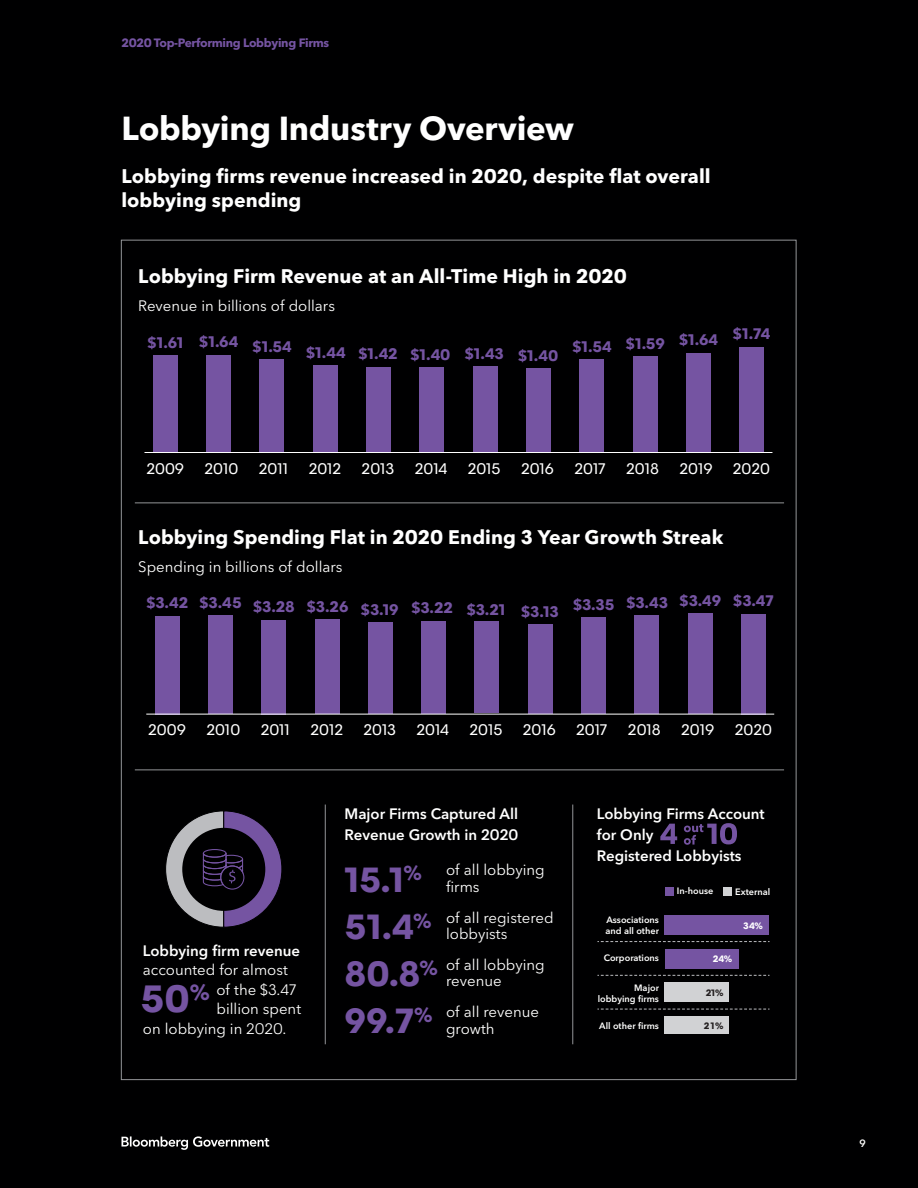
<style>
.page{position:relative;width:918px;height:1188px;background:#000001}
.page>*{position:absolute;margin:0;border:0;box-sizing:border-box;transform-origin:0 0}
.body{font:700 37.5px "Avenir Next P For BBG";color:#7554a2}
.body-2{font:700 34.5px "Avenir Next P For BBG";color:#7554a2}
.t1{font:700 33px "Avenir Next P For BBG";letter-spacing:-.01em;color:#fff}
.t2{font:700 19.5px/23.4px "Avenir Next P For BBG";color:#fff}
.t3{font:700 15.15px "Avenir Next P For BBG";color:#7554a2}
.t4{font:500 15.15px "Avenir Next P For BBG";color:#fff}
.body-3{font:15px/16.5px "Avenir Next P For BBG";color:#fff}
.body-4{font:600 15px/21px "Avenir Next P For BBG";color:#fff}
.t5{font:700 12px "Avenir Next P For BBG";letter-spacing:-.025em;color:#7554a2}
.t6{font:600 10.5px "Avenir Next P For BBG";color:#fff}
.t7{font:600 9.15px/10.9px "Avenir Next P For BBG";color:#fff}
.t8{font:700 9.15px "Avenir Next P For BBG";color:#fff}
.t9{font:700 9.15px "Avenir Next P For BBG";color:#231f20}
</style>
<div class="page">
<svg style="left:122px;top:1136px;width:147px;height:14px"></svg>
<div style="left:739px;top:347px;width:25px;height:106px;background:#7554a2"></div>
<div style="left:633px;top:356px;width:24px;height:97px;background:#7554a2"></div>
<div style="left:580px;top:359px;width:24px;height:94px;background:#7554a2"></div>
<div style="left:526px;top:368px;width:25px;height:84px;background:#7554a2"></div>
<div style="left:473px;top:366px;width:24px;height:85px;background:#7554a2"></div>
<div style="left:420px;top:367px;width:24px;height:86px;background:#7554a2"></div>
<div style="left:366px;top:367px;width:25px;height:86px;background:#7554a2"></div>
<div style="left:313px;top:366px;width:24px;height:87px;background:#7554a2"></div>
<div style="left:260px;top:359px;width:24px;height:94px;background:#7554a2"></div>
<div style="left:153px;top:355px;width:25px;height:98px;background:#7554a2"></div>
<div style="left:686px;top:353px;width:25px;height:100px;background:#7554a2"></div>
<div style="left:206px;top:355px;width:25px;height:98px;background:#7554a2"></div>
<hr style="left:145px;top:452px;width:627px;height:1px;background:#fff">
<div style="left:741px;top:614px;width:25px;height:100px;background:#7554a2"></div>
<div style="left:635px;top:615px;width:24px;height:99px;background:#7554a2"></div>
<div style="left:581px;top:618px;width:25px;height:96px;background:#7554a2"></div>
<div style="left:528px;top:624px;width:24px;height:89px;background:#7554a2"></div>
<div style="left:475px;top:622px;width:24px;height:91px;background:#7554a2"></div>
<div style="left:421px;top:621px;width:25px;height:93px;background:#7554a2"></div>
<div style="left:368px;top:622px;width:25px;height:92px;background:#7554a2"></div>
<div style="left:315px;top:620px;width:24px;height:94px;background:#7554a2"></div>
<div style="left:262px;top:620px;width:24px;height:94px;background:#7554a2"></div>
<div style="left:155px;top:616px;width:24px;height:98px;background:#7554a2"></div>
<div style="left:688px;top:614px;width:24px;height:100px;background:#7554a2"></div>
<div style="left:208px;top:615px;width:25px;height:99px;background:#7554a2"></div>
<hr style="left:146px;top:714px;width:628px;height:1px;background:#fff">
<hr style="left:135px;top:502px;width:649px;height:1px;background:#939598">
<hr style="left:135px;top:770px;width:649px;height:1px;background:#939598">
<hr style="left:325px;top:805px;width:1px;height:239px;background:#939598">
<hr style="left:572px;top:805px;width:1px;height:239px;background:#939598">
<svg style="left:165px;top:811px;width:117px;height:116px"></svg>
<div style="left:665px;top:1016px;width:64px;height:18px;background:#d1d2d4"></div>
<div style="left:665px;top:982px;width:64px;height:20px;background:#d1d2d4"></div>
<div style="left:665px;top:949px;width:73px;height:19px;background:#7554a2"></div>
<div style="left:665px;top:915px;width:104px;height:20px;background:#7554a2"></div>
<div style="left:665px;top:887px;width:9px;height:9px;background:#7554a2"></div>
<div style="left:723px;top:887px;width:9px;height:9px;background:#d1d2d4"></div>
<svg style="left:597px;top:941px;width:173px;height:1px"></svg>
<svg style="left:597px;top:975px;width:173px;height:1px"></svg>
<svg style="left:597px;top:1009px;width:173px;height:1px"></svg>
<svg style="left:660px;top:823px;width:77px;height:22px"></svg>
<p class="t5" style="left:122px;top:35px;width:209px">2020 Top-Performing Lobbying Firms</p>
<p class="t1" style="left:122px;top:108px;width:454px">Lobbying Industry Overview</p>
<p class="t2" style="left:122px;top:165px;width:591px">Lobbying firms revenue increased in 2020, despite flat overall lobbying spending</p>
<p class="t2" style="left:138px;top:265px;width:490px">Lobbying Firm Revenue at an All-Time High in 2020</p>
<p class="body-3" style="left:138px;top:297px;width:198px">Revenue in billions of dollars</p>
<p class="t3" style="left:199px;top:332px;width:41px">$1.64</p>
<p class="t3" style="left:147px;top:333px;width:38px">$1.61</p>
<p class="t3" style="left:252px;top:337px;width:41px">$1.54</p>
<p class="t3" style="left:306px;top:345px;width:254px">$1.44 $1.42 $1.40 $1.43 $1.40</p>
<p class="t3" style="left:572px;top:337px;width:41px">$1.54</p>
<p class="t3" style="left:626px;top:334px;width:41px">$1.59</p>
<p class="t3" style="left:679px;top:331px;width:41px">$1.64</p>
<p class="t3" style="left:733px;top:325px;width:39px">$1.74</p>
<p class="t4" style="left:146px;top:459px;width:39px">2009</p>
<p class="t4" style="left:259px;top:459px;width:31px">2011</p>
<p class="t4" style="left:309px;top:459px;width:34px">2012</p>
<p class="t4" style="left:362px;top:459px;width:34px">2013</p>
<p class="t4" style="left:415px;top:459px;width:34px">2014</p>
<p class="t4" style="left:468px;top:459px;width:34px">2015</p>
<p class="t4" style="left:521px;top:459px;width:35px">2016</p>
<p class="t4" style="left:574px;top:459px;width:33px">2017</p>
<p class="t4" style="left:626px;top:459px;width:34px">2018</p>
<p class="t4" style="left:733px;top:459px;width:39px">2020</p>
<p class="t4" style="left:205px;top:459px;width:35px">2010</p>
<p class="t4" style="left:679px;top:459px;width:35px">2019</p>
<p class="t2" style="left:138px;top:525px;width:587px">Lobbying Spending Flat in 2020 Ending 3 Year Growth Streak</p>
<p class="body-3" style="left:138px;top:558px;width:206px">Spending in billions of dollars</p>
<p class="t3" style="left:199px;top:593px;width:44px">$3.45</p>
<p class="t3" style="left:146px;top:594px;width:44px">$3.42</p>
<p class="t3" style="left:253px;top:598px;width:97px">$3.28 $3.26</p>
<p class="t3" style="left:361px;top:600px;width:200px">$3.19 $3.22 $3.21 $3.13</p>
<p class="t3" style="left:573px;top:596px;width:43px">$3.35</p>
<p class="t3" style="left:679px;top:591px;width:44px">$3.49</p>
<p class="t3" style="left:626px;top:593px;width:44px">$3.43</p>
<p class="t3" style="left:733px;top:592px;width:43px">$3.47</p>
<p class="t4" style="left:681px;top:721px;width:35px">2019</p>
<p class="t4" style="left:148px;top:721px;width:39px">2009</p>
<p class="t4" style="left:261px;top:721px;width:31px">2011</p>
<p class="t4" style="left:311px;top:721px;width:34px">2012</p>
<p class="t4" style="left:363px;top:721px;width:34px">2013</p>
<p class="t4" style="left:417px;top:721px;width:34px">2014</p>
<p class="t4" style="left:469px;top:721px;width:34px">2015</p>
<p class="t4" style="left:523px;top:721px;width:35px">2016</p>
<p class="t4" style="left:576px;top:721px;width:33px">2017</p>
<p class="t4" style="left:628px;top:721px;width:34px">2018</p>
<p class="t4" style="left:735px;top:721px;width:39px">2020</p>
<p class="t4" style="left:206px;top:721px;width:35px">2010</p>
<p class="body-4" style="left:143px;top:940px;width:159px">Lobbying firm revenue</p>
<p class="body-3" style="left:143px;top:962px;width:146px">accounted for almost</p>
<p class="body-3" style="left:216px;top:981px;width:81px">of the $3.47</p>
<p class="body-3" style="left:216px;top:1001px;width:86px">billion spent</p>
<p class="body-3" style="left:143px;top:1020px;width:145px">on lobbying in 2020.</p>
<p class="body" style="left:140px;top:976px;width:71px">50<sup>%</sup></p>
<p class="body-4" style="left:345px;top:803px;width:175px">Major Firms Captured All<br>Revenue Growth in 2020</p>
<p class="body-3" style="left:446px;top:862px;width:100px">of all lobbying firms</p>
<p class="body-3" style="left:446px;top:909px;width:109px">of all registered lobbyists</p>
<p class="body-3" style="left:446px;top:956px;width:100px">of all lobbying revenue</p>
<p class="body-3" style="left:446px;top:1004px;width:94px">of all revenue growth</p>
<p class="body-2" style="left:345px;top:859px;width:79px">15.1<sup>%</sup></p>
<p class="body-2" style="left:345px;top:906px;width:88px">51.4<sup>%</sup></p>
<p class="body-2" style="left:345px;top:953px;width:95px">80.8<sup>%</sup></p>
<p class="body-2" style="left:345px;top:1000px;width:89px">99.7<sup>%</sup></p>
<p class="body-4" style="left:597px;top:803px;width:169px">Lobbying Firms Account for Only<br>Registered Lobbyists</p>
<p class="t7" style="left:677px;top:885px;width:38px">In-house</p>
<p class="t7" style="left:735px;top:886px;width:37px">External</p>
<p class="t7" style="left:606px;top:914px;width:55px">Associations and all other</p>
<p class="t8" style="left:743px;top:920px;width:21px">34%</p>
<p class="t8" style="left:713px;top:953px;width:21px">24%</p>
<p class="t9" style="left:706px;top:988px;width:19px">21%</p>
<p class="t9" style="left:704px;top:1020px;width:21px">21%</p>
<p class="t7" style="left:604px;top:953px;width:57px">Corporations</p>
<p class="t7" style="left:598px;top:982px;width:63px;text-align:right">Major lobbying firms</p>
<p class="t7" style="left:599px;top:1020px;width:61px">All other firms</p>
<p class="t6" style="left:859px;top:1137px;width:8px">9</p>
</div>
